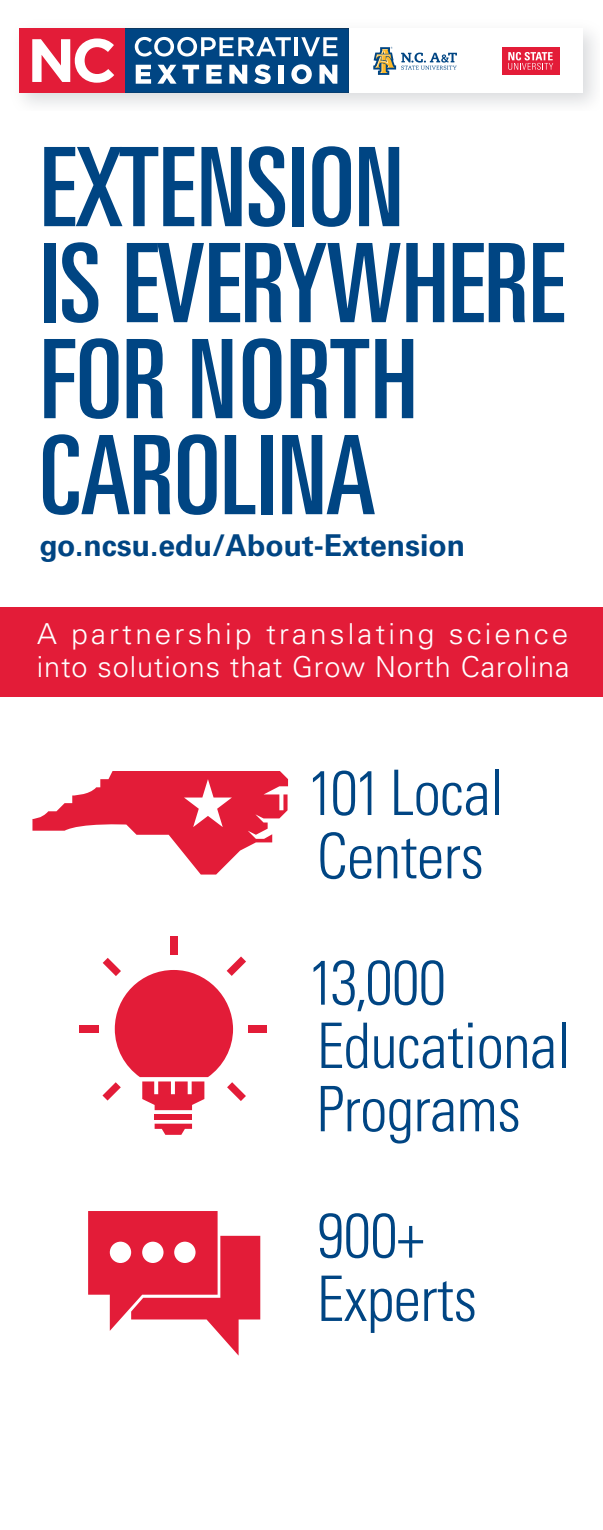
<style>
.page{position:relative;width:603px;height:1530px;background:#fff}
.page>*{position:absolute;margin:0;border:0;box-sizing:border-box;transform-origin:0 0}
.t1{font:ultra-condensed 109.72px/96px "Univers";color:#004583;scale:1.04 1}
.t2{font:300 condensed 62.8px/63.3px "Univers LT Std";letter-spacing:-.01em;color:#004583}
.t3{font:700 30.05px "Univers LT Std";color:#004583}
.t4{font:300 28.88px/32.6px "Univers LT Std";letter-spacing:.03em;color:#fff}
</style>
<div class="page">
<img style="left:19px;top:28px;width:576px;height:77px">
<div style="left:349px;top:28px;width:234px;height:65px;background:#fff"></div>
<div style="left:502px;top:47px;width:57px;height:28px;background:#e31c38"></div>
<svg style="left:508px;top:52px;width:45px;height:18px"></svg>
<svg style="left:373px;top:47px;width:84px;height:28px"></svg>
<div style="left:20px;top:28px;width:105px;height:65px;background:#e31c38"></div>
<svg style="left:32px;top:38px;width:82px;height:45px"></svg>
<svg style="left:125px;top:28px;width:224px;height:65px"></svg>
<div style="left:0;top:607px;width:603px;height:89px;background:#e31c38"></div>
<svg style="left:88px;top:1211px;width:172px;height:145px"></svg>
<svg style="left:32px;top:771px;width:256px;height:104px"></svg>
<div style="left:170px;top:936px;width:7px;height:19px;background:#e31c38"></div>
<div style="left:80px;top:1026px;width:19px;height:7px;background:#e31c38"></div>
<div style="left:248px;top:1026px;width:19px;height:7px;background:#e31c38"></div>
<svg style="left:102px;top:956px;width:144px;height:154px"></svg>
<svg style="left:155px;top:1124px;width:37px;height:11px"></svg>
<div style="left:155px;top:1114px;width:37px;height:6px;background:#e31c38"></div>
<h1 class="t1" style="left:40px;top:139px;width:506px">EXTENSION<br>IS EVERYWHERE<br>FOR NORTH<br>CAROLINA</h1>
<p class="t3" style="left:39px;top:528px;width:427px">go.ncsu.edu/About-Extension</p>
<p class="t4" style="left:37px;top:618px;width:534px">A partnership translating science into solutions that Grow North Carolina</p>
<h2 class="t2" style="left:307px;top:761px;width:198px">101 Local<br>Centers</h2>
<h2 class="t2" style="left:308px;top:951px;width:264px">13,000<br>Educational<br>Programs</h2>
<h2 class="t2" style="left:317px;top:1204px;width:162px">900+<br>Experts</h2>
</div>
